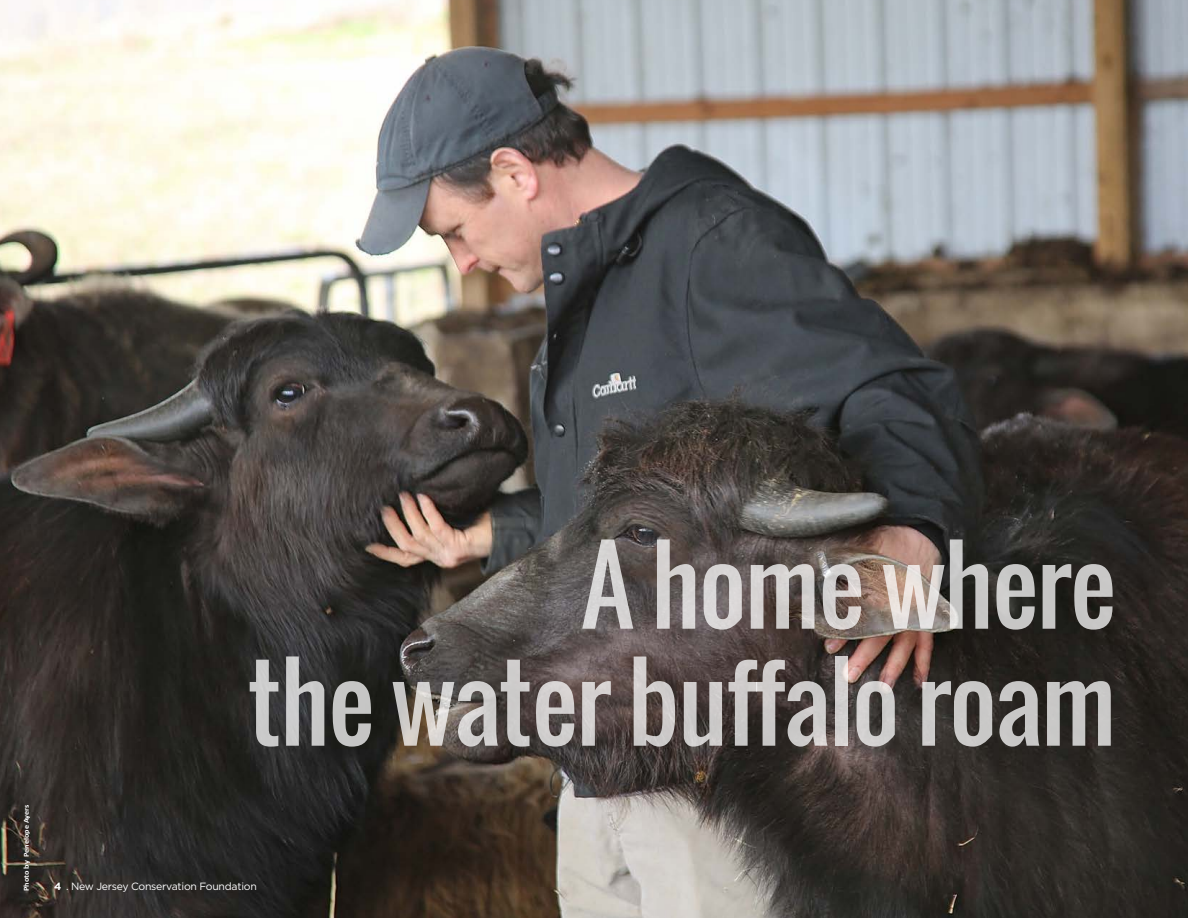
<style>
.page{position:relative;width:1188px;height:918px;background:#fff}
.page>*{position:absolute;margin:0;border:0;box-sizing:border-box;transform-origin:0 0}
.t1{font:102px/117px "Oswald";letter-spacing:-.015em;color:rgb(255 255 255/.75);text-align:right}
.t2{font:10.5px "Gotham";letter-spacing:-.025em;color:#fff}
.t3{font:700 7.5px "Calibri";color:#fff;scale:1.09 1}
.s1{font-weight:700}
</style>
<div class="page">
<img style="left:0;top:0;width:1188px;height:918px">
<img style="left:1187px;top:580px;width:1px;height:338px">
<hr style="left:1187px;top:540px;width:1px;height:40px;background:#535860">
<p class="t3" style="left:24px;top:857px;width:49px;rotate:-90deg">Penelope Ayers</p>
<p class="t3" style="left:24px;top:891px;width:30px;rotate:-90deg">Photo by</p>
<p class="t1" style="left:247px;top:535px;width:871px">A home where<br>the water buffalo roam</p>
<p class="t2" style="left:54px;top:883px;width:204px"><span class="s1">4</span> . New Jersey Conservation Foundation</p>
</div>
